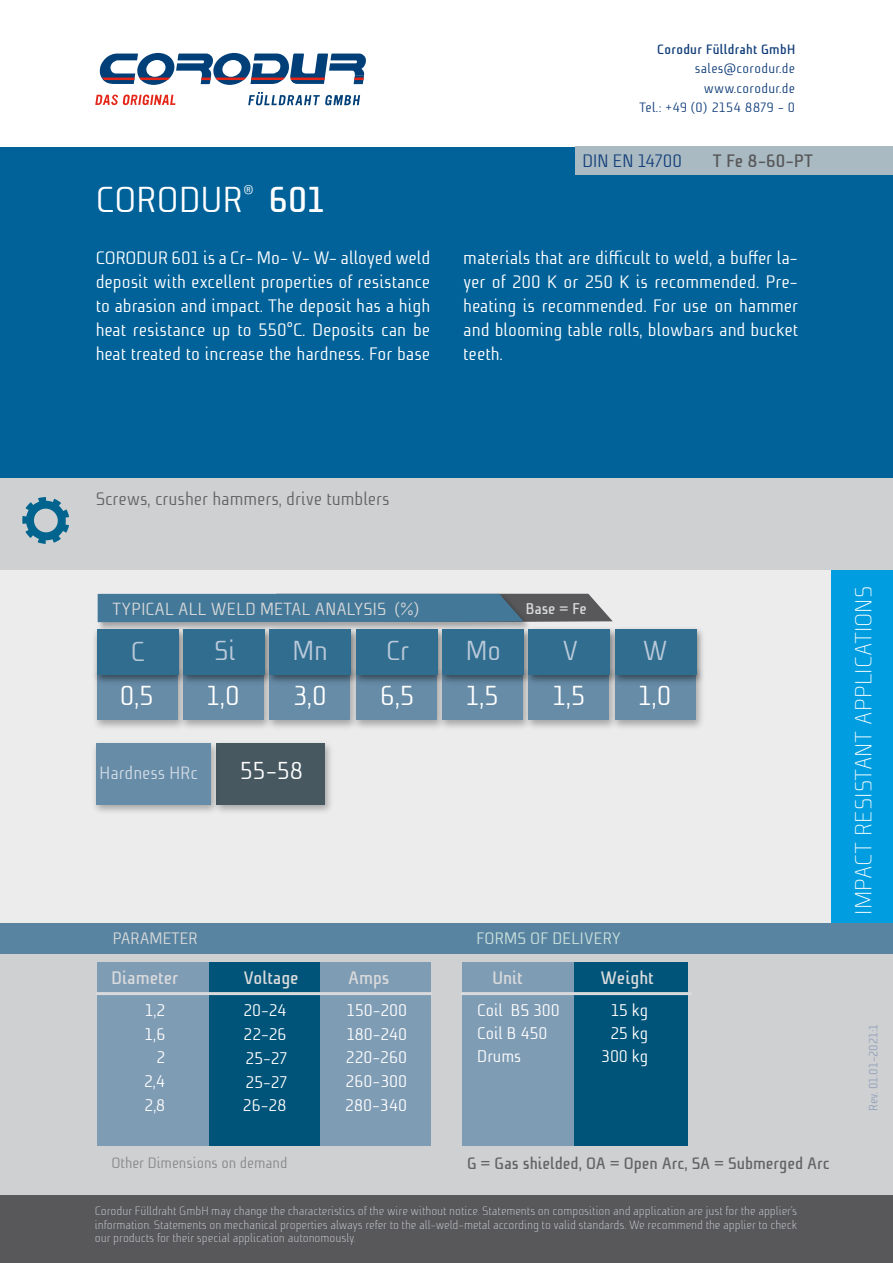
<style>
.page{position:relative;width:893px;height:1263px;background:#fff}
.page>*{position:absolute;margin:0;border:0;box-sizing:border-box;transform-origin:0 0}
.t1{font:36px "Niks";letter-spacing:.01em;color:#fff}
.t2{font:27.45px "Niks";color:#fff}
.t3{font:27.45px "Niks";color:#b9c9d9}
.t4{font:24.45px "Niks";color:#fff}
.t5{font:300 23.25px "Niks";letter-spacing:.01em;color:#fff}
.t6{font:18px/24px "Niks";color:#fff;text-align:justify}
.t7{font:18px "Niks";color:#646567}
.t8{font:700 18px "Niks";color:#d9dadb}
.t9{font:18px "Niks";letter-spacing:-.005em;color:#16417c}
.t10{font:700 18px "Niks";color:#58585a}
.t11{font:17.85px "Niks";color:#d1dbe5}
.t12{font:17.55px "Niks";letter-spacing:.01em;color:#d9dadb}
.t13{font:16.8px/23.7px "Niks";letter-spacing:-.005em;color:#fff;text-align:justify}
.t14{font:700 16.5px "Niks";color:#646567}
.t15{font:16.5px "Niks";letter-spacing:.01em;color:#cce3de}
.t16{font:16.5px "Niks";color:#d9dadb}
.t17{font:700 15.6px "Niks";color:#d9dadb}
.t18{font:15px "Niks";color:#878889}
.t19{font:13.5px/19.5px "Niks";letter-spacing:.025em;color:#103d79;text-align:right}
.t20{font:700 13.5px "Niks";letter-spacing:.025em;color:#103d79}
.t21{font:300 12px/13.5px "Niks";color:#d8dee2;text-align:justify}
.t22{font:12px "Niks";letter-spacing:-.005em;color:#8fa0bd}
.s1{font-weight:700}
</style>
<div class="page">
<div style="left:0;top:512px;width:893px;height:469px;background:#ececed"></div>
<svg style="left:99px;top:53px;width:267px;height:32px"></svg>
<svg style="left:95px;top:95px;width:81px;height:10px"></svg>
<svg style="left:248px;top:92px;width:113px;height:13px"></svg>
<div style="left:831px;top:570px;width:62px;height:353px;background:#009ee0"></div>
<div style="left:0;top:940px;width:893px;height:277px;background:#cfd0d1"></div>
<div style="left:320px;top:962px;width:111px;height:183px;background:#7f9cb5"></div>
<div style="left:102px;top:962px;width:218px;height:183px;background:#005479"></div>
<div style="left:98px;top:962px;width:111px;height:183px;background:#7f9cb5"></div>
<div style="left:0;top:147px;width:893px;height:333px;background:#006299"></div>
<div style="left:575px;top:146px;width:318px;height:29px;background:#aabac2"></div>
<div style="left:0;top:478px;width:893px;height:91px;background:#cfd0d1"></div>
<div style="left:0;top:1195px;width:893px;height:68px;background:#58585a"></div>
<div style="left:97px;top:593px;width:435px;height:39px;background:#000;opacity:.3"></div>
<svg style="left:98px;top:594px;width:515px;height:28px;background:#4b758f"></svg>
<div style="left:90px;top:664px;width:98px;height:68px;background:#000;opacity:.3"></div>
<div style="left:97px;top:669px;width:81px;height:50px;background:#678ca8"></div>
<div style="left:90px;top:625px;width:99px;height:62px;background:#000;opacity:.5"></div>
<div style="left:97px;top:629px;width:81px;height:45px;background:#306d8f"></div>
<div style="left:177px;top:664px;width:98px;height:68px;background:#000;opacity:.3"></div>
<div style="left:183px;top:669px;width:81px;height:50px;background:#678ca8"></div>
<div style="left:177px;top:625px;width:98px;height:62px;background:#000;opacity:.5"></div>
<div style="left:183px;top:629px;width:81px;height:45px;background:#306d8f"></div>
<div style="left:263px;top:664px;width:98px;height:68px;background:#000;opacity:.3"></div>
<div style="left:270px;top:669px;width:80px;height:50px;background:#678ca8"></div>
<div style="left:263px;top:625px;width:98px;height:62px;background:#000;opacity:.5"></div>
<div style="left:270px;top:629px;width:81px;height:45px;background:#306d8f"></div>
<div style="left:349px;top:664px;width:98px;height:68px;background:#000;opacity:.3"></div>
<div style="left:356px;top:669px;width:81px;height:50px;background:#678ca8"></div>
<div style="left:349px;top:625px;width:99px;height:62px;background:#000;opacity:.5"></div>
<div style="left:356px;top:629px;width:81px;height:45px;background:#306d8f"></div>
<div style="left:436px;top:664px;width:98px;height:68px;background:#000;opacity:.3"></div>
<div style="left:442px;top:669px;width:81px;height:50px;background:#678ca8"></div>
<div style="left:436px;top:625px;width:98px;height:62px;background:#000;opacity:.5"></div>
<div style="left:442px;top:629px;width:81px;height:45px;background:#306d8f"></div>
<div style="left:522px;top:664px;width:98px;height:68px;background:#000;opacity:.3"></div>
<div style="left:529px;top:669px;width:80px;height:50px;background:#678ca8"></div>
<div style="left:522px;top:625px;width:98px;height:62px;background:#000;opacity:.5"></div>
<div style="left:529px;top:629px;width:81px;height:45px;background:#306d8f"></div>
<div style="left:608px;top:664px;width:98px;height:68px;background:#000;opacity:.3"></div>
<div style="left:615px;top:669px;width:81px;height:50px;background:#678ca8"></div>
<div style="left:608px;top:625px;width:99px;height:62px;background:#000;opacity:.5"></div>
<div style="left:615px;top:629px;width:81px;height:45px;background:#306d8f"></div>
<div style="left:210px;top:738px;width:126px;height:79px;background:#000;opacity:.3"></div>
<div style="left:217px;top:743px;width:108px;height:61px;background:#475861"></div>
<div style="left:89px;top:738px;width:132px;height:79px;background:#000;opacity:.3"></div>
<div style="left:96px;top:743px;width:114px;height:61px;background:#678ca8"></div>
<div style="left:0;top:923px;width:893px;height:31px;background:#5984a1"></div>
<hr style="left:96px;top:992px;width:336px;height:3px;background:#d9dadb">
<div style="left:467px;top:962px;width:221px;height:183px;background:#005479"></div>
<div style="left:462px;top:962px;width:112px;height:183px;background:#7f9cb5"></div>
<hr style="left:461px;top:992px;width:231px;height:3px;background:#d9dadb">
<svg style="left:22px;top:497px;width:47px;height:47px"></svg>
<p class="t20" style="left:657px;top:40px;width:139px">Corodur Fülldraht GmbH</p>
<p class="t19" style="left:639px;top:58px;width:157px">sales@corodur.de www.corodur.de<br>Tel.: +49 (0) 2154 8879 - 0</p>
<h1 class="t1" style="left:96px;top:176px;width:231px">CORODUR<sup>®</sup> <span class="s1">601</span></h1>
<p class="t9" style="left:583px;top:149px;width:101px">DIN EN 14700</p>
<p class="t10" style="left:713px;top:149px;width:102px">T Fe 8-60-PT</p>
<p class="t6" style="left:96px;top:245px;width:336px">CORODUR 601 is a Cr- Mo- V- W- alloyed weld deposit with excellent properties of resistance to abrasion and impact. The deposit has a high heat resistance up to 550°C. Deposits can be heat treated to increase the hardness. For base</p>
<p class="t6" style="left:463px;top:245px;width:336px">materials that are difficult to weld, a buffer la&shy;yer of 200 K or 250 K is recommended. Pre&shy;heating is recommended. For use on hammer and blooming table rolls, blowbars and bucket teeth.</p>
<p class="t7" style="left:96px;top:486px;width:296px">Screws, crusher hammers, drive tumblers</p>
<p class="t12" style="left:112px;top:597px;width:309px">TYPICAL ALL WELD METAL ANALYSIS (%)</p>
<p class="t17" style="left:526px;top:597px;width:63px">Base = Fe</p>
<h2 class="t3" style="left:131px;top:633px;width:15px">C</h2>
<h2 class="t3" style="left:214px;top:632px;width:23px">Si</h2>
<h2 class="t3" style="left:293px;top:632px;width:37px">Mn</h2>
<h2 class="t3" style="left:386px;top:632px;width:24px">Cr</h2>
<h2 class="t3" style="left:466px;top:632px;width:37px">Mo</h2>
<h2 class="t3" style="left:562px;top:632px;width:17px">V</h2>
<h2 class="t3" style="left:643px;top:632px;width:26px">W</h2>
<h2 class="t2" style="left:120px;top:677px;width:36px">0,5</h2>
<h2 class="t2" style="left:207px;top:677px;width:35px">1,0</h2>
<h2 class="t2" style="left:293px;top:677px;width:35px">3,0</h2>
<h2 class="t2" style="left:380px;top:677px;width:36px">6,5</h2>
<h2 class="t2" style="left:466px;top:677px;width:34px">1,5</h2>
<h2 class="t2" style="left:553px;top:677px;width:34px">1,5</h2>
<h2 class="t2" style="left:638px;top:677px;width:35px">1,0</h2>
<p class="t11" style="left:100px;top:761px;width:100px">Hardness HRc</p>
<h3 class="t4" style="left:240px;top:754px;width:65px">55-58</h3>
<p class="t16" style="left:113px;top:928px;width:87px">PARAMETER</p>
<p class="t15" style="left:476px;top:928px;width:146px">FORMS OF DELIVERY</p>
<p class="t8" style="left:492px;top:966px;width:32px">Unit</p>
<p class="t8" style="left:601px;top:966px;width:55px">Weight</p>
<p class="t13" style="left:477px;top:998px;width:84px">Coil BS 300</p>
<p class="t13" style="left:611px;top:998px;width:39px">15 kg</p>
<p class="t13" style="left:477px;top:1021px;width:72px">Coil B 450</p>
<p class="t13" style="left:610px;top:1021px;width:39px">25 kg</p>
<p class="t13" style="left:477px;top:1044px;width:46px">Drums</p>
<p class="t13" style="left:601px;top:1044px;width:48px">300 kg</p>
<p class="t8" style="left:112px;top:966px;width:68px">Diameter</p>
<p class="t8" style="left:244px;top:966px;width:57px">Voltage</p>
<p class="t8" style="left:348px;top:966px;width:43px">Amps</p>
<p class="t13" style="left:144px;top:998px;width:23px;text-align:right">1,2<br>1,6<br>2<br>2,4<br>2,8</p>
<p class="t13" style="left:243px;top:998px;width:46px">20-24<br>22-26<br>25-27<br>25-27<br>26-28</p>
<p class="t13" style="left:345px;top:998px;width:63px">150-200<br>180-240<br>220-260<br>260-300<br>280-340</p>
<p class="t14" style="left:467px;top:1152px;width:364px">G = Gas shielded, OA = Open Arc, SA = Submerged Arc</p>
<p class="t21" style="left:95px;top:1204px;width:704px">Corodur Fülldraht GmbH may change the characteristics of the wire without notice. Statements on composition and application are just for the applier’s information. Statements on mechanical properties always refer to the all-weld-metal according to valid standards. We recommend the applier to check our products for their special application autonomously.</p>
<p class="t18" style="left:112px;top:1153px;width:177px">Other Dimensions on demand</p>
<p class="t5" style="left:848px;top:915px;width:330px;rotate:-90deg">Impact resistant applications</p>
<p class="t22" style="left:865px;top:1111px;width:89px;rotate:-90deg">Rev. 01.01-2021:1</p>
</div>
